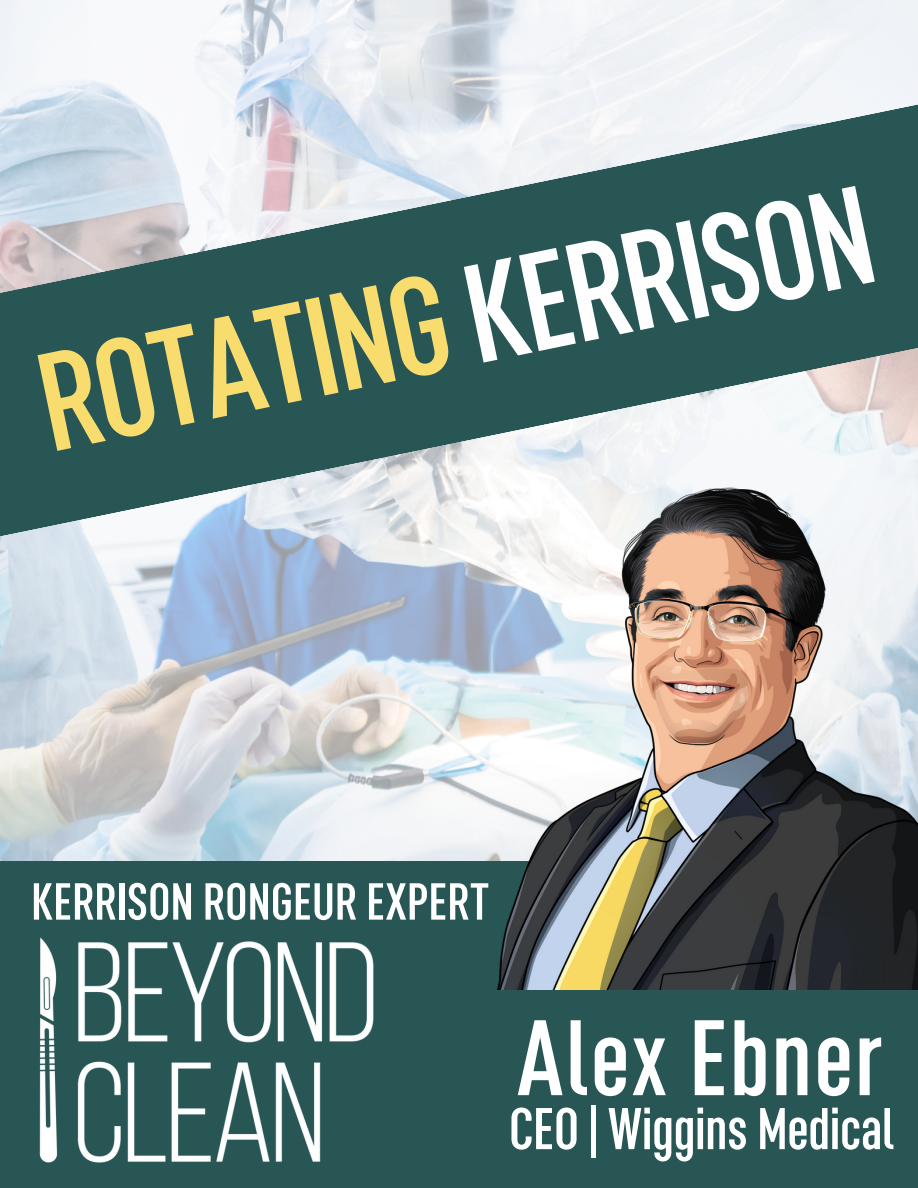
<style>
.page{position:relative;width:918px;height:1188px;background:#fff}
.page>*{position:absolute;margin:0;border:0;box-sizing:border-box;transform-origin:0 0}
.t1{font:600 extra-condensed 139.5px "Opinion Pro";color:#f8dc6e}
.t2{font:600 extra-condensed 106.95px "Opinion Pro";letter-spacing:.035em;color:#fff}
.t3{font:600 extra-condensed 58.8px "Opinion Pro";letter-spacing:.01em;color:#fff}
.t4{font:600 extra-condensed 51.9px "Opinion Pro";letter-spacing:.025em;color:#fff}
.s1{color:#fefefe}
</style>
<div class="page">
<img style="left:0;top:0;width:918px;height:861px">
<div style="left:0;top:861px;width:918px;height:327px;background:#275655"></div>
<svg style="left:0;top:97px;width:918px;height:456px;fill:#275655"></svg>
<img style="left:482px;top:479px;width:436px;height:511px">
<img style="left:39px;top:937px;width:335px;height:226px">
<p class="t1" style="left:30px;top:351px;width:847px;rotate:-12deg">ROTATING <span class="s1">KERRISON</span></p>
<p class="t4" style="left:32px;top:881px;width:459px">KERRISON RONGEUR EXPERT</p>
<p class="t2" style="left:517px;top:1015px;width:367px">Alex Ebner</p>
<p class="t3" style="left:509px;top:1105px;width:386px">CEO | Wiggins Medical</p>
</div>
